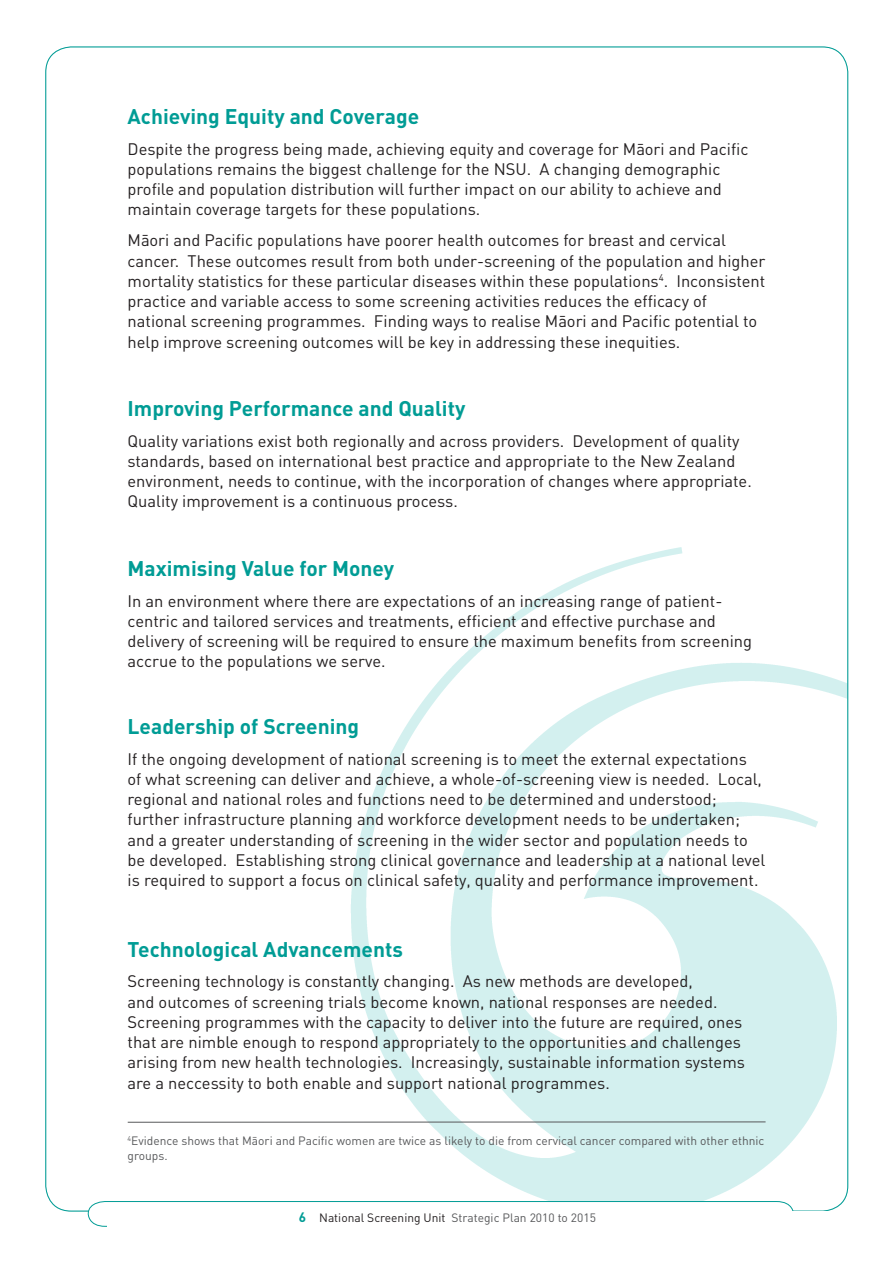
<style>
.page{position:relative;width:893px;height:1263px;background:#fff}
.page>*{position:absolute;margin:0;border:0;box-sizing:border-box;transform-origin:0 0}
.t1{font:700 21px "DIN";color:#009c95}
.t2{font:16.5px/20.2px "DIN";color:#231f20}
.t3{font:12px/14.4px "DIN";color:#57585a}
.s1{font-weight:700;font-size:13.5px;color:#009c95}
.s2{color:#231f20}
</style>
<div class="page">
<img style="left:315px;top:547px;width:533px;height:664px">
<svg style="left:87px;top:1201px;width:707px;height:26px"></svg>
<div style="left:107px;top:1211px;width:726px;height:29px;background:#fff"></div>
<hr style="left:128px;top:1122px;width:638px;height:1px;background:#57585a">
<p class="t1" style="left:128px;top:102px;width:293px">Achieving Equity and Coverage</p>
<p class="t2" style="left:128px;top:138px;width:622px">Despite the progress being made, achieving equity and coverage for M¯aori and Pacific populations remains the biggest challenge for the NSU. A changing demographic profile and population distribution will further impact on our ability to achieve and maintain coverage targets for these populations.</p>
<p class="t2" style="left:128px;top:230px;width:639px">M¯aori and Pacific populations have poorer health outcomes for breast and cervical cancer. These outcomes result from both under-screening of the population and higher mortality statistics for these particular diseases within these populations<sup>4</sup>. Inconsistent practice and variable access to some screening activities reduces the efficacy of national screening programmes. Finding ways to realise M¯aori and Pacific potential to help improve screening outcomes will be key in addressing these inequities.</p>
<p class="t1" style="left:128px;top:394px;width:339px">Improving Performance and Quality</p>
<p class="t2" style="left:128px;top:430px;width:626px">Quality variations exist both regionally and across providers. Development of quality standards, based on international best practice and appropriate to the New Zealand environment, needs to continue, with the incorporation of changes where appropriate.<br>Quality improvement is a continuous process.</p>
<p class="t1" style="left:128px;top:554px;width:268px">Maximising Value for Money</p>
<p class="t2" style="left:128px;top:590px;width:626px">In an environment where there are expectations of an increasing range of patient&shy;centric and tailored services and treatments, efficient and effective purchase and delivery of screening will be required to ensure the maximum benefits from screening accrue to the populations we serve.</p>
<p class="t1" style="left:128px;top:712px;width:233px">Leadership of Screening</p>
<p class="t2" style="left:128px;top:748px;width:639px">If the ongoing development of national screening is to meet the external expectations<br>of what screening can deliver and achieve, a whole-of-screening view is needed. Local, regional and national roles and functions need to be determined and understood; further infrastructure planning and workforce development needs to be undertaken; and a greater understanding of screening in the wider sector and population needs to be developed. Establishing strong clinical governance and leadership at a national level is required to support a focus on clinical safety, quality and performance improvement.</p>
<p class="t1" style="left:128px;top:935px;width:277px">Technological Advancements</p>
<p class="t2" style="left:128px;top:971px;width:619px">Screening technology is constantly changing. As new methods are developed,<br>and outcomes of screening trials become known, national responses are needed.<br>Screening programmes with the capacity to deliver into the future are required, ones that are nimble enough to respond appropriately to the opportunities and challenges arising from new health technologies. Increasingly, sustainable information systems are a neccessity to both enable and support national programmes.</p>
<p class="t3" style="left:128px;top:1133px;width:638px"><sup>4</sup>Evidence shows that M¯aori and Pacific women are twice as likely to die from cervical cancer compared with other ethnic groups.</p>
<p class="t3" style="left:299px;top:1210px;width:299px"><span class="s1">6</span> <span class="s2">National Screening Unit</span> Strategic Plan 2010 to 2015</p>
</div>
